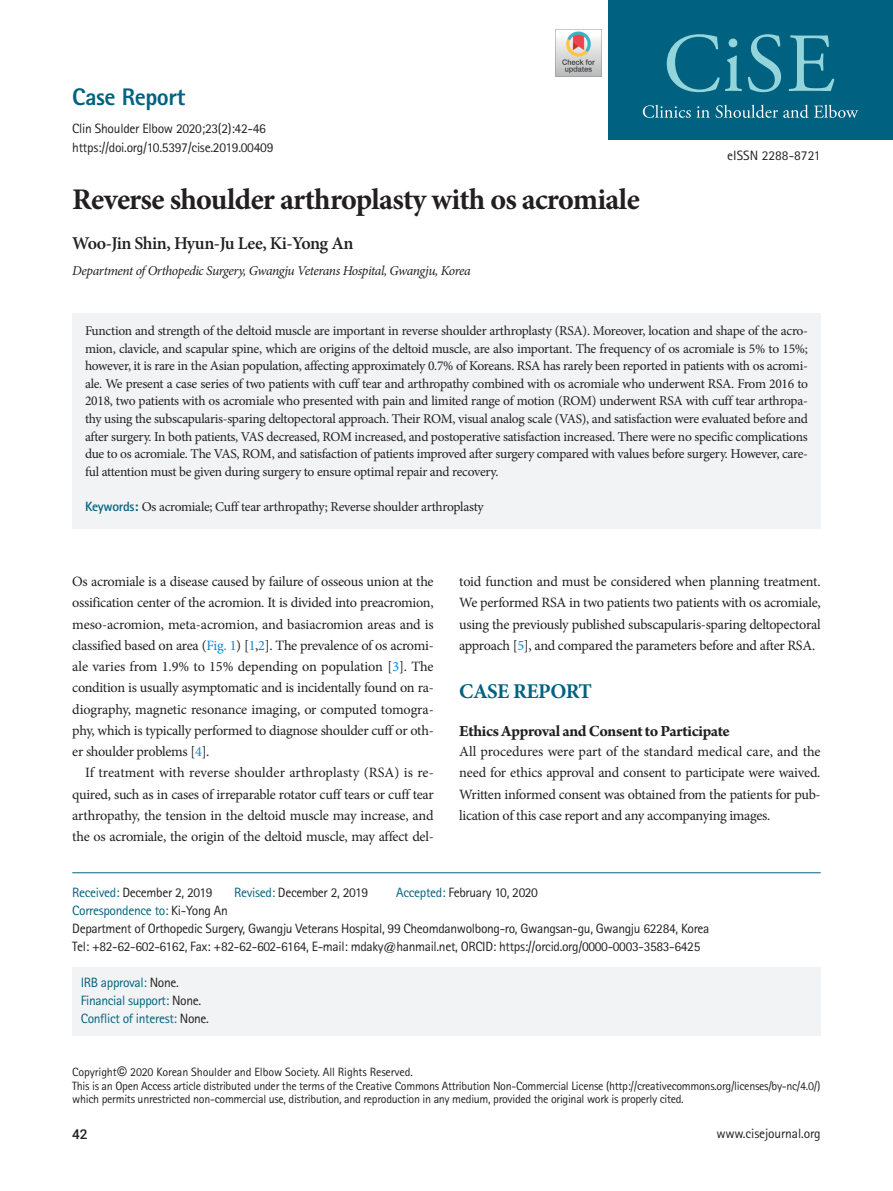
<style>
.page{position:relative;width:893px;height:1191px;background:#fff}
.page>*{position:absolute;margin:0;border:0;box-sizing:border-box;transform-origin:0 0}
.article-title{font:700 30px "Minion Pro";letter-spacing:-.025em;color:#231f20}
.subject{font:800 24px "Rotis Sans Serif Std";letter-spacing:-.02em;color:#006180}
.body-title{font:700 21px "Minion Pro";letter-spacing:-.025em;color:#006180}
.contrib-group{font:600 18px "Minion Pro";letter-spacing:-.03em;color:#231f20}
.body-sub-title{font:700 16.5px "Arno Pro";letter-spacing:-.025em;color:#231f20}
.body{font:14.25px/21.3px "Minion Pro";letter-spacing:-.02em;color:#231f20;text-align:justify}
.abstract{font:13.5px/17.5px "Minion Pro";letter-spacing:-.02em;color:#231f20;text-align:justify}
.date-published{font:13.5px "Rotis Sans Serif Std";letter-spacing:-.025em;color:#231f20}
.date-published-2{font:13.5px "Rotis Sans Serif Std";letter-spacing:-.025em;color:#006180}
.doi{font:13.5px "Rotis Sans Serif Std";letter-spacing:-.02em;color:#231f20}
.aff{font:italic 13.5px "Minion Pro";letter-spacing:-.035em;color:#231f20}
.date-published-3{font:13.5px "Rotis Sans Serif Std";color:#231f20}
.t1{font:500 13.5px "Roboto";color:#231f20}
.t2{font:12px/13.5px "Rotis Sans Serif Std";letter-spacing:-.025em;color:#231f20}
.s1{font-family:"Rotis Sans Serif Std";font-weight:700;color:#006180}
.s2{color:#0b88de}
.s3{color:#006180}
.s4{color:#231f20}
.s5{font-family:"Roboto";font-size:13.5px}
</style>
<div class="page">
<div style="left:72px;top:313px;width:749px;height:215px;background:#f2f3f4"></div>
<div style="left:72px;top:967px;width:749px;height:68px;background:#f2f3f4"></div>
<hr style="left:72px;top:872px;width:749px;height:1px;background:#006180">
<div style="left:608px;top:0;width:285px;height:139px;background:#006180"></div>
<svg style="left:667px;top:34px;width:75px;height:58px"></svg>
<svg style="left:748px;top:34px;width:33px;height:58px"></svg>
<svg style="left:788px;top:35px;width:46px;height:56px"></svg>
<svg style="left:643px;top:105px;width:215px;height:13px"></svg>
<img style="left:555px;top:29px;width:47px;height:47px">
<p class="subject" style="left:72px;top:82px;width:114px">Case Report</p>
<p class="doi" style="left:72px;top:121px;width:195px">Clin Shoulder Elbow 2020;23(2):42-46</p>
<p class="doi" style="left:72px;top:139px;width:203px">https://doi.org/10.5397/cise.2019.00409</p>
<p class="article-title" style="left:72px;top:178px;width:569px">Reverse shoulder arthroplasty with os acromiale</p>
<p class="contrib-group" style="left:72px;top:230px;width:283px">Woo-Jin Shin, Hyun-Ju Lee, Ki-Yong An</p>
<p class="aff" style="left:72px;top:261px;width:400px">Department of Orthopedic Surgery, Gwangju Veterans Hospital, Gwangju, Korea</p>
<p class="date-published-3" style="left:727px;top:147px;width:95px">eISSN 2288-8721</p>
<p class="abstract" style="left:85px;top:322px;width:724px">Function and strength of the deltoid muscle are important in reverse shoulder arthroplasty (RSA). Moreover, location and shape of the acro&shy;mion, clavicle, and scapular spine, which are origins of the deltoid muscle, are also important. The frequency of os acromiale is 5% to 15%; however, it is rare in the Asian population, affecting approximately 0.7% of Koreans. RSA has rarely been reported in patients with os acromi&shy;ale. We present a case series of two patients with cuff tear and arthropathy combined with os acromiale who underwent RSA. From 2016 to 2018, two patients with os acromiale who presented with pain and limited range of motion (ROM) underwent RSA with cuff tear arthropa&shy;thy using the subscapularis-sparing deltopectoral approach. Their ROM, visual analog scale (VAS), and satisfaction were evaluated before and after surgery. In both patients, VAS decreased, ROM increased, and postoperative satisfaction increased. There were no specific complications due to os acromiale. The VAS, ROM, and satisfaction of patients improved after surgery compared with values before surgery. However, care&shy;ful attention must be given during surgery to ensure optimal repair and recovery.</p>
<p class="abstract" style="left:85px;top:498px;width:400px"><span class="s1">Keywords:</span> Os acromiale; Cuff tear arthropathy; Reverse shoulder arthroplasty</p>
<p class="body" style="left:72px;top:571px;width:363px">Os acromiale is a disease caused by failure of osseous union at the ossification center of the acromion. It is divided into preacromion, meso-acromion, meta-acromion, and basiacromion areas and is classified based on area (<span class="s2">Fig. 1</span>) [<span class="s2">1</span>,<span class="s2">2</span>]. The prevalence of os acromi&shy;ale varies from 1.9% to 15% depending on population [<span class="s2">3</span>]. The condition is usually asymptomatic and is incidentally found on ra&shy;diography, magnetic resonance imaging, or computed tomogra&shy;phy, which is typically performed to diagnose shoulder cuff or oth&shy;er shoulder problems [<span class="s2">4</span>].</p>
<p class="body" style="left:72px;top:762px;width:363px;text-indent:13px">If treatment with reverse shoulder arthroplasty (RSA) is re&shy;quired, such as in cases of irreparable rotator cuff tears or cuff tear arthropathy, the tension in the deltoid muscle may increase, and the os acromiale, the origin of the deltoid muscle, may affect del-</p>
<p class="body" style="left:459px;top:571px;width:363px">toid function and must be considered when planning treatment.<br>We performed RSA in two patients two patients with os acromiale, using the previously published subscapularis-sparing deltopectoral approach [<span class="s2">5</span>], and compared the parameters before and after RSA.</p>
<p class="body-title" style="left:459px;top:676px;width:134px">CASE REPORT</p>
<p class="body-sub-title" style="left:459px;top:722px;width:272px">Ethics Approval and Consent to Participate</p>
<p class="body" style="left:459px;top:741px;width:363px">All procedures were part of the standard medical care, and the need for ethics approval and consent to participate were waived.<br>Written informed consent was obtained from the patients for pub&shy;lication of this case report and any accompanying images.</p>
<p class="date-published" style="left:72px;top:884px;width:142px"><span class="s3">Received:</span> December 2, 2019</p>
<p class="date-published" style="left:234px;top:884px;width:135px"><span class="s3">Revised:</span> December 2, 2019</p>
<p class="date-published" style="left:396px;top:884px;width:143px"><span class="s3">Accepted:</span> February 10, 2020</p>
<p class="date-published-2" style="left:72px;top:902px;width:157px">Correspondence to: <span class="s4">Ki-Yong An</span></p>
<p class="date-published" style="left:72px;top:920px;width:639px">Department of Orthopedic Surgery, Gwangju Veterans Hospital, 99 Cheomdanwolbong-ro, Gwangsan-gu, Gwangju 62284, Korea</p>
<p class="date-published" style="left:72px;top:938px;width:630px">Tel: +82-62-602-6162, Fax: +82-62-602-6164, E-mail: mdaky@hanmail.net, ORCID: https://orcid.org/0000-0003-3583-6425</p>
<p class="date-published-2" style="left:81px;top:974px;width:100px">IRB approval: <span class="s4">None.</span></p>
<p class="date-published-2" style="left:81px;top:992px;width:122px">Financial support: <span class="s4">None.</span></p>
<p class="date-published-2" style="left:81px;top:1010px;width:130px">Conflict of interest: <span class="s4">None.</span></p>
<p class="t2" style="left:72px;top:1065px;width:750px">Copyright<span class="s5">©</span> 2020 Korean Shoulder and Elbow Society. All Rights Reserved.<br>This is an Open Access article distributed under the terms of the Creative Commons Attribution Non-Commercial License (http://creativecommons.org/licenses/by-nc/4.0/) which permits unrestricted non-commercial use, distribution, and reproduction in any medium, provided the original work is properly cited.</p>
<p class="t1" style="left:72px;top:1124px;width:17px">42</p>
<p class="date-published" style="left:716px;top:1125px;width:106px">www.cisejournal.org</p>
</div>
